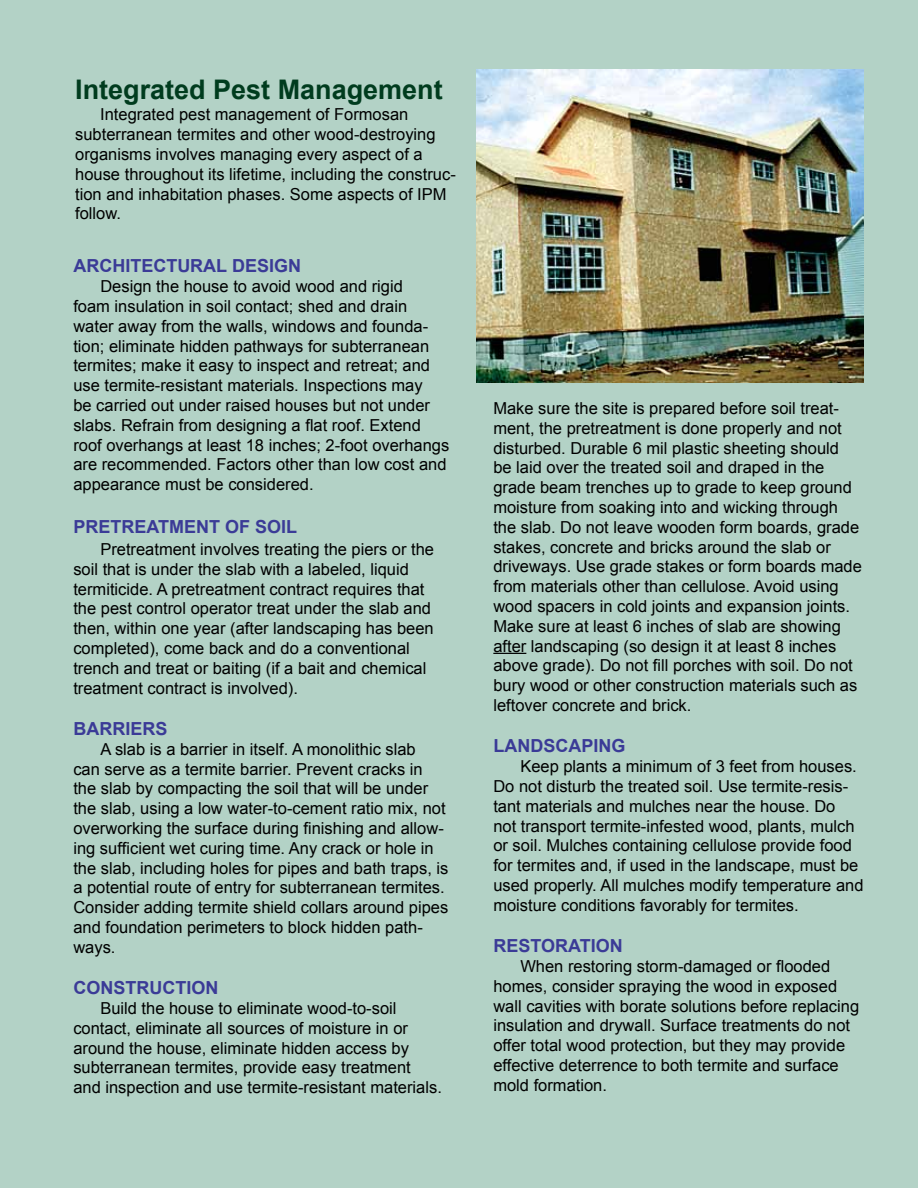
<style>
.page{position:relative;width:918px;height:1188px;background:#fff}
.page>*{position:absolute;margin:0;border:0;box-sizing:border-box;transform-origin:0 0}
.t1{font:700 27px "Arial";color:#003c1e}
.t2{font:700 18px "Arial";color:#3b3b97}
.t3{font:16.5px/19.8px "Arial";color:#000}
</style>
<div class="page">
<div style="left:2px;top:0;width:916px;height:1188px;background:#b3d2c6"></div>
<hr style="left:0;top:0;width:2px;height:1188px;background:#b3d2c6">
<hr style="left:493px;top:653px;width:33px;height:1px;background:#000">
<img style="left:476px;top:69px;width:388px;height:313px">
<h1 class="t1" style="left:75px;top:71px;width:369px">Integrated Pest Management</h1>
<p class="t3" style="left:75px;top:105px;width:382px;text-indent:25px">Integrated pest management of Formosan subterranean termites and other wood-destroying organisms involves managing every aspect of a house throughout its lifetime, including the construc&shy;tion and inhabitation phases. Some aspects of IPM follow.</p>
<p class="t2" style="left:73px;top:254px;width:229px">ARCHITECTURAL DESIGN</p>
<p class="t3" style="left:73px;top:277px;width:378px;text-indent:27px">Design the house to avoid wood and rigid<br>foam insulation in soil contact; shed and drain water away from the walls, windows and founda&shy;tion; eliminate hidden pathways for subterranean termites; make it easy to inspect and retreat; and use termite-resistant materials. Inspections may<br>be carried out under raised houses but not under slabs. Refrain from designing a flat roof. Extend roof overhangs at least 18 inches; 2-foot overhangs are recommended. Factors other than low cost and appearance must be considered.</p>
<p class="t2" style="left:73px;top:515px;width:225px">PRETREATMENT OF SOIL</p>
<p class="t3" style="left:73px;top:540px;width:362px;text-indent:27px">Pretreatment involves treating the piers or the soil that is under the slab with a labeled, liquid termiticide. A pretreatment contract requires that the pest control operator treat under the slab and then, within one year (after landscaping has been completed), come back and do a conventional trench and treat or baiting (if a bait and chemical treatment contract is involved).</p>
<p class="t2" style="left:73px;top:717px;width:95px">BARRIERS</p>
<p class="t3" style="left:73px;top:739px;width:377px;text-indent:27px">A slab is a barrier in itself. A monolithic slab<br>can serve as a termite barrier. Prevent cracks in the slab by compacting the soil that will be under the slab, using a low water-to-cement ratio mix, not overworking the surface during finishing and allow&shy;ing sufficient wet curing time. Any crack or hole in the slab, including holes for pipes and bath traps, is a potential route of entry for subterranean termites.<br>Consider adding termite shield collars around pipes and foundation perimeters to block hidden path&shy;ways.</p>
<p class="t2" style="left:73px;top:976px;width:146px">CONSTRUCTION</p>
<p class="t3" style="left:73px;top:999px;width:370px;text-indent:27px">Build the house to eliminate wood-to-soil contact, eliminate all sources of moisture in or around the house, eliminate hidden access by subterranean termites, provide easy treatment and inspection and use termite-resistant materials.</p>
<p class="t3" style="left:493px;top:398px;width:370px">Make sure the site is prepared before soil treat&shy;ment, the pretreatment is done properly and not disturbed. Durable 6 mil plastic sheeting should<br>be laid over the treated soil and draped in the grade beam trenches up to grade to keep ground moisture from soaking into and wicking through the slab. Do not leave wooden form boards, grade stakes, concrete and bricks around the slab or driveways. Use grade stakes or form boards made from materials other than cellulose. Avoid using wood spacers in cold joints and expansion joints.<br>Make sure at least 6 inches of slab are showing after landscaping (so design it at least 8 inches above grade). Do not fill porches with soil. Do not bury wood or other construction materials such as leftover concrete and brick.</p>
<p class="t2" style="left:493px;top:734px;width:133px">LANDSCAPING</p>
<p class="t3" style="left:493px;top:757px;width:372px;text-indent:27px">Keep plants a minimum of 3 feet from houses.<br>Do not disturb the treated soil. Use termite-resis&shy;tant materials and mulches near the house. Do<br>not transport termite-infested wood, plants, mulch or soil. Mulches containing cellulose provide food for termites and, if used in the landscape, must be used properly. All mulches modify temperature and moisture conditions favorably for termites.</p>
<p class="t2" style="left:493px;top:934px;width:131px">RESTORATION</p>
<p class="t3" style="left:493px;top:956px;width:367px;text-indent:27px">When restoring storm-damaged or flooded homes, consider spraying the wood in exposed wall cavities with borate solutions before replacing insulation and drywall. Surface treatments do not offer total wood protection, but they may provide effective deterrence to both termite and surface mold formation.</p>
</div>
